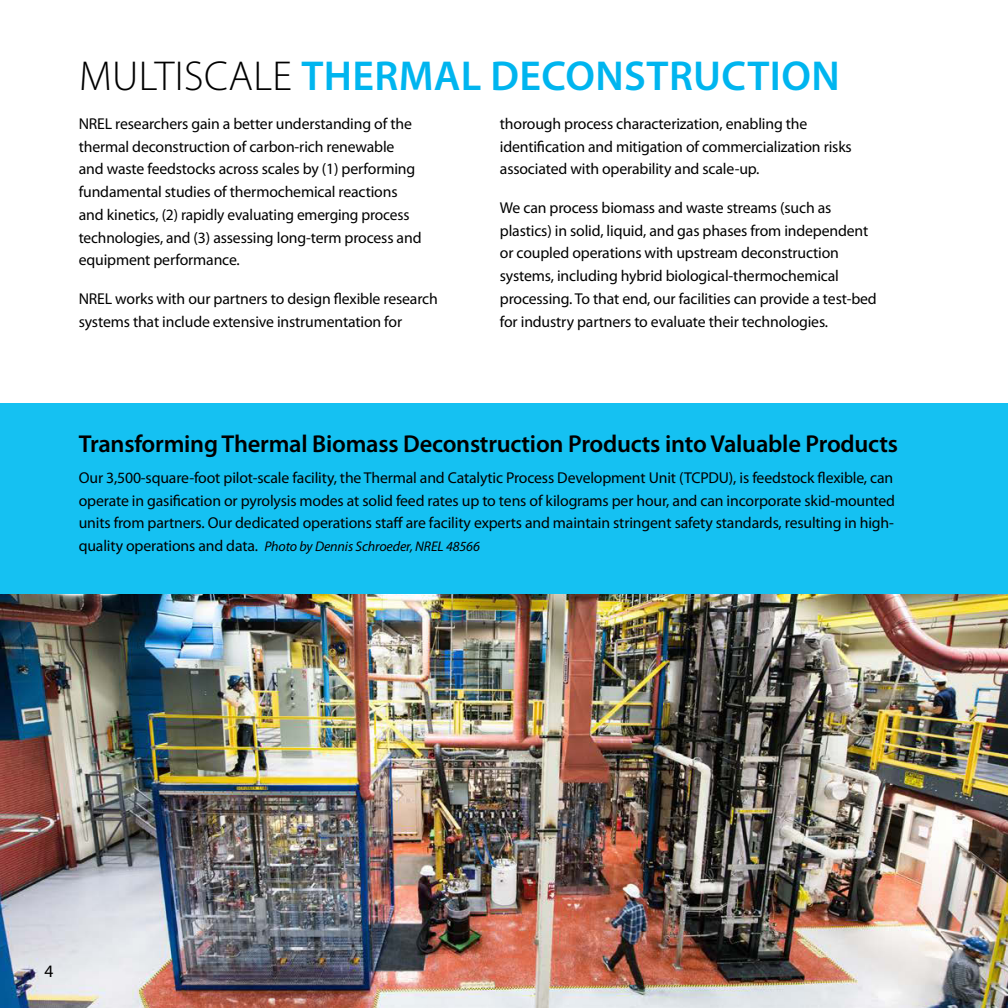
<style>
.page{position:relative;width:1008px;height:1008px;background:#fff}
.page>*{position:absolute;margin:0;border:0;box-sizing:border-box;transform-origin:0 0}
.Body_-_9pt_-_regular{font:600 42px "Myriad Pro";letter-spacing:.01em;color:#00b5ef}
.body__indent-bullets{font:600 24.5px "Myriad Pro";letter-spacing:-.01em;color:#000}
.t1{font:17.5px "Myriad Pro";color:#000}
.Body_-_9pt_-_regular-2{font:15.75px/22.8px "Myriad Pro";letter-spacing:-.01em;color:#000}
.body__indent-bullets-2{font:15.75px/22.8px "Myriad Pro";letter-spacing:-.01em;color:#000;text-align:justify}
.body__indent-bullets-3{font:italic 14px "Myriad Pro";letter-spacing:-.01em;color:#000}
.s1{font-weight:300;color:#000}
.s2{font-style:normal;font-size:15.75px}
</style>
<div class="page">
<img style="left:0;top:593px;width:1008px;height:415px">
<div style="left:0;top:403px;width:1008px;height:190px;background:#15c1f2"></div>
<p class="Body_-_9pt_-_regular" style="left:79px;top:50px;width:762px"><span class="s1">MULTISCALE</span> THERMAL DECONSTRUCTION</p>
<p class="Body_-_9pt_-_regular-2" style="left:79px;top:112px;width:344px">NREL researchers gain a better understanding of the thermal deconstruction of carbon-rich renewable and waste feedstocks across scales by (1) performing fundamental studies of thermochemical reactions and kinetics, (2) rapidly evaluating emerging process technologies, and (3) assessing long-term process and equipment performance.</p>
<p class="Body_-_9pt_-_regular-2" style="left:79px;top:287px;width:361px">NREL works with our partners to design flexible research systems that include extensive instrumentation for</p>
<p class="Body_-_9pt_-_regular-2" style="left:500px;top:112px;width:353px">thorough process characterization, enabling the identification and mitigation of commercialization risks associated with operability and scale-up.</p>
<p class="Body_-_9pt_-_regular-2" style="left:500px;top:196px;width:378px">We can process biomass and waste streams (such as plastics) in solid, liquid, and gas phases from independent or coupled operations with upstream deconstruction systems, including hybrid biological-thermochemical processing. To that end, our facilities can provide a test-bed for industry partners to evaluate their technologies.</p>
<p class="body__indent-bullets" style="left:79px;top:428px;width:821px">Transforming Thermal Biomass Deconstruction Products into Valuable Products</p>
<p class="body__indent-bullets-2" style="left:79px;top:466px;width:818px">Our 3,500-square-foot pilot-scale facility, the Thermal and Catalytic Process Development Unit (TCPDU), is feedstock flexible, can operate in gasification or pyrolysis modes at solid feed rates up to tens of kilograms per hour, and can incorporate skid-mounted units from partners. Our dedicated operations staff are facility experts and maintain stringent safety standards, resulting in high-</p>
<p class="body__indent-bullets-3" style="left:79px;top:538px;width:403px"><span class="s2">quality operations and data.</span> Photo by Dennis Schroeder, NREL 48566</p>
<p class="t1" style="left:45px;top:960px;width:10px">4</p>
</div>
